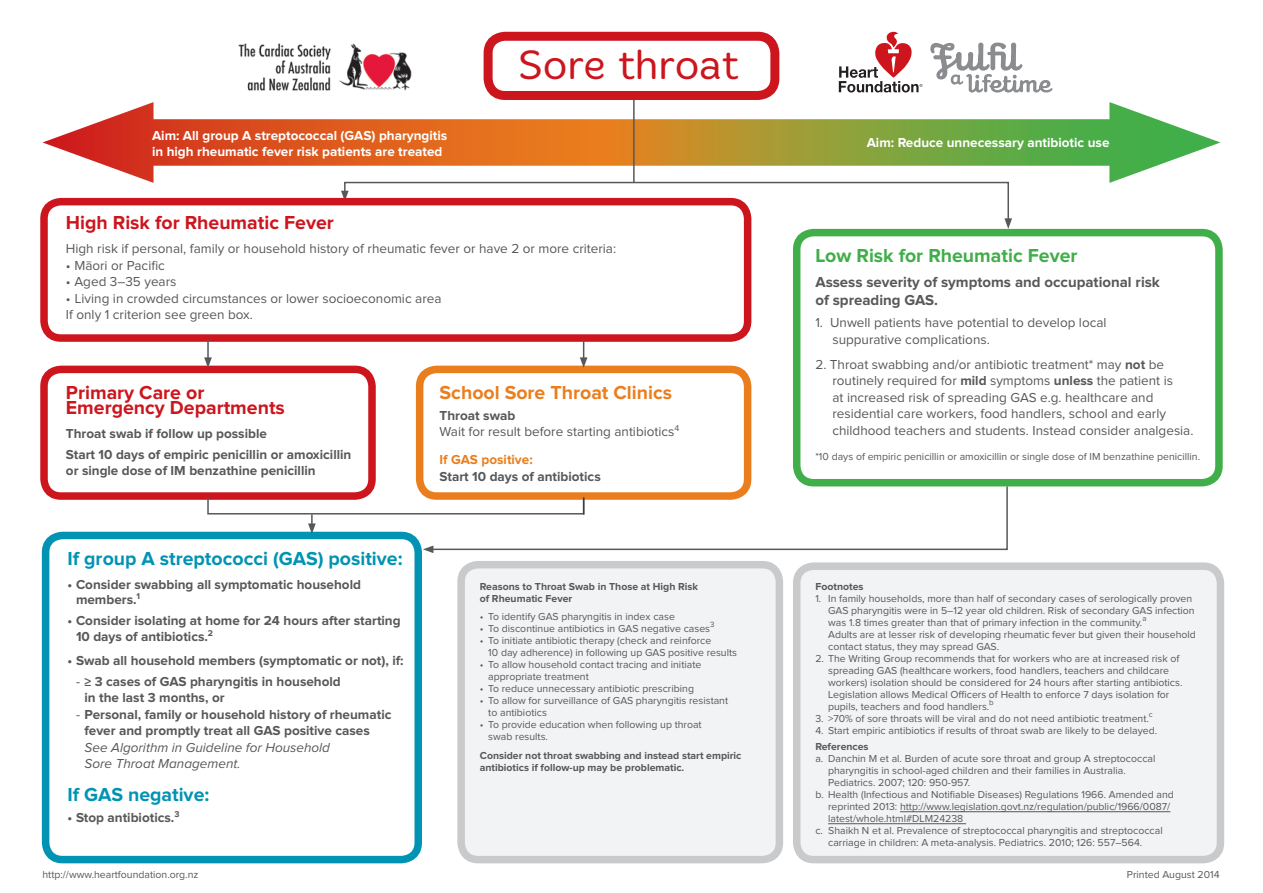
<style>
.page{position:relative;width:1263px;height:893px;background:#fff}
.page>*{position:absolute;margin:0;border:0;box-sizing:border-box;transform-origin:0 0}
.t1{font:300 42px "Merge";color:#cd151d}
.t2{font:700 19.5px/15px "Proxima Nova";color:#cd151d}
.t3{font:700 19.5px "Proxima Nova";color:#0093b4}
.t4{font:700 19.5px "Proxima Nova";color:#40ae49}
.t5{font:700 19.5px "Proxima Nova";color:#ea7e1d}
.t6{font:700 15px/18px "Proxima Nova";color:#57585a}
.t7{font:13.5px/16.5px "Proxima Nova";color:#57585a}
.t8{font:700 13.5px/16.5px "Proxima Nova";color:#57585a}
.t9{font:700 13.5px/16.5px "Proxima Nova";color:#fff}
.t10{font:italic 13.5px/16.5px "Proxima Nova";color:#57585a}
.t11{font:700 13.5px "Proxima Nova";color:#ea7e1d}
.t12{font:10.5px/12px "Proxima Nova";color:#57585a}
.t13{font:700 10.5px/12px "Proxima Nova";color:#57585a}
.s1{font-weight:400}
.s2{font-weight:700}
</style>
<div class="page">
<img style="left:238px;top:43px;width:174px;height:48px">
<svg style="left:154px;top:119px;width:955px;height:47px;background:#b6812d"></svg>
<svg style="left:43px;top:102px;width:111px;height:81px"></svg>
<svg style="left:1109px;top:102px;width:111px;height:81px"></svg>
<svg style="left:341px;top:181px;width:671px;height:48px"></svg>
<hr style="left:633px;top:100px;width:2px;height:83px;background:#57585a">
<div style="left:484px;top:32px;width:295px;height:68px;border:9px solid #cd151d;border-radius:17px"></div>
<div style="left:44px;top:202px;width:704px;height:136px;background:#fff;border-radius:17px"></div>
<div style="left:40px;top:198px;width:711px;height:144px;border:8px solid #cd151d;border-radius:17px"></div>
<div style="left:42px;top:532px;width:380px;height:331px;border:8px solid #0093b4;border-radius:17px"></div>
<div style="left:40px;top:366px;width:336px;height:134px;border:8px solid #cd151d;border-radius:17px"></div>
<div style="left:416px;top:366px;width:335px;height:134px;border:8px solid #ea7e1d;border-radius:17px"></div>
<div style="left:793px;top:229px;width:430px;height:257px;border:8px solid #40ae49;border-radius:17px"></div>
<div style="left:461px;top:565px;width:318px;height:295px;background:#f2f3f4;border-radius:17px"></div>
<div style="left:457px;top:561px;width:326px;height:302px;border:8px solid #939598;border-radius:17px"></div>
<div style="left:797px;top:566px;width:423px;height:294px;background:#f2f3f4;border-radius:17px"></div>
<div style="left:793px;top:562px;width:431px;height:301px;border:8px solid #939598;border-radius:17px"></div>
<hr style="left:207px;top:340px;width:2px;height:20px;background:#57585a">
<svg style="left:204px;top:357px;width:8px;height:11px"></svg>
<svg style="left:580px;top:340px;width:7px;height:28px"></svg>
<hr style="left:900px;top:811px;width:270px;height:1px;background:#57585a">
<hr style="left:828px;top:823px;width:138px;height:1px;background:#57585a">
<div style="left:207px;top:497px;width:377px;height:17px;border:2px solid #57585a"></div>
<svg style="left:308px;top:514px;width:8px;height:20px"></svg>
<svg style="left:839px;top:32px;width:83px;height:60px"></svg>
<svg style="left:930px;top:43px;width:122px;height:50px"></svg>
<svg style="left:423px;top:485px;width:585px;height:68px"></svg>
<h1 class="t1" style="left:518px;top:41px;width:222px">Sore throat</h1>
<p class="t9" style="left:152px;top:127px;width:297px">Aim: All group A streptococcal (GAS) pharyngitis in high rheumatic fever risk patients are treated</p>
<p class="t9" style="left:867px;top:135px;width:244px">Aim: Reduce unnecessary antibiotic use</p>
<h2 class="t2" style="left:66px;top:216px;width:269px">High Risk for Rheumatic Fever</h2>
<p class="t7" style="left:66px;top:241px;width:552px">High risk if personal, family or household history of rheumatic fever or have 2 or more criteria:</p>
<p class="t7" style="left:66px;top:257px;width:101px">• Māori or Pacific</p>
<p class="t7" style="left:66px;top:274px;width:112px">• Aged 3–35 years</p>
<p class="t7" style="left:66px;top:290px;width:377px">• Living in crowded circumstances or lower socioeconomic area<br>If only 1 criterion see green box.</p>
<h2 class="t2" style="left:66px;top:386px;width:220px">Primary Care or<br>Emergency Departments</h2>
<p class="t8" style="left:66px;top:424px;width:287px;line-height:20.7px">Throat swab if follow up possible<br>Start 10 days of empiric penicillin or amoxicillin</p>
<p class="t8" style="left:66px;top:463px;width:251px">or single dose of IM benzathine penicillin</p>
<h2 class="t3" style="left:68px;top:549px;width:336px">If group A streptococci (GAS) positive:</h2>
<p class="t8" style="left:76px;top:577px;width:286px;line-height:15px;text-indent:-9px">• Consider swabbing all symptomatic household members.<sup>1</sup></p>
<p class="t8" style="left:76px;top:612px;width:326px;text-indent:-9px">• Consider isolating at home for 24 hours after starting<br>10 days of antibiotics.<sup>2</sup></p>
<p class="t8" style="left:68px;top:653px;width:338px">• Swab all household members (symptomatic or not), if:</p>
<p class="t8" style="left:85px;top:674px;width:258px;text-indent:-9px"><span class="s1">-</span> ≥ 3 cases of GAS pharyngitis in household in the last 3 months, or</p>
<p class="t8" style="left:85px;top:707px;width:308px;text-indent:-9px"><span class="s1">-</span> Personal, family or household history of rheumatic fever and promptly treat all GAS positive cases</p>
<p class="t10" style="left:85px;top:740px;width:247px">See Algorithm in Guideline for Household<br>Sore Throat Management.</p>
<h2 class="t3" style="left:68px;top:786px;width:143px">If GAS negative:</h2>
<p class="t8" style="left:68px;top:810px;width:114px">• Stop antibiotics.<sup>3</sup></p>
<h2 class="t5" style="left:440px;top:384px;width:234px">School Sore Throat Clinics</h2>
<p class="t7" style="left:440px;top:408px;width:241px"><span class="s2">Throat swab<br></span>Wait for result before starting antibiotics<sup>4</sup></p>
<p class="t11" style="left:440px;top:454px;width:95px">If GAS positive:</p>
<p class="t8" style="left:440px;top:469px;width:163px">Start 10 days of antibiotics</p>
<p class="t13" style="left:480px;top:581px;width:220px">Reasons to Throat Swab in Those at High Risk of Rheumatic Fever</p>
<p class="t12" style="left:480px;top:611px;width:197px">• To identify GAS pharyngitis in index case</p>
<p class="t12" style="left:480px;top:623px;width:236px">• To discontinue antibiotics in GAS negative cases<sup>3</sup></p>
<p class="t12" style="left:488px;top:635px;width:250px;text-indent:-9px">• To initiate antibiotic therapy (check and reinforce<br>10 day adherence) in following up GAS positive results</p>
<p class="t12" style="left:488px;top:659px;width:214px;text-indent:-9px">• To allow household contact tracing and initiate appropriate treatment</p>
<p class="t12" style="left:480px;top:683px;width:216px">• To reduce unnecessary antibiotic prescribing</p>
<p class="t12" style="left:488px;top:695px;width:241px;text-indent:-9px">• To allow for surveillance of GAS pharyngitis resistant to antibiotics</p>
<p class="t12" style="left:488px;top:719px;width:215px;text-indent:-9px">• To provide education when following up throat swab results.</p>
<p class="t13" style="left:480px;top:750px;width:263px">Consider not throat swabbing and instead start empiric antibiotics if follow-up may be problematic.</p>
<h2 class="t4" style="left:815px;top:247px;width:264px">Low Risk for Rheumatic Fever</h2>
<h3 class="t6" style="left:815px;top:273px;width:346px">Assess severity of symptoms and occupational risk of spreading GAS.</h3>
<p class="t7" style="left:832px;top:315px;width:276px;text-indent:-17px">1. Unwell patients have potential to develop local suppurative complications.</p>
<p class="t7" style="left:832px;top:357px;width:363px;text-indent:-17px">2. Throat swabbing and/or antibiotic treatment* may <span class="s2">not</span> be routinely required for <span class="s2">mild</span> symptoms <span class="s2">unless</span> the patient is<br>at increased risk of spreading GAS e.g. healthcare and residential care workers, food handlers, school and early childhood teachers and students. Instead consider analgesia.</p>
<p class="t12" style="left:815px;top:451px;width:386px">*10 days of empiric penicillin or amoxicillin or single dose of IM benzathine penicillin.</p>
<p class="t13" style="left:815px;top:581px;width:50px">Footnotes</p>
<p class="t12" style="left:828px;top:593px;width:369px;text-indent:-13px">1. In family households, more than half of secondary cases of serologically proven GAS pharyngitis were in 5–12 year old children. Risk of secondary GAS infection was 1.8 times greater than that of primary infection in the community.<sup>a<br></sup>Adults are at lesser risk of developing rheumatic fever but given their household contact status, they may spread GAS.</p>
<p class="t12" style="left:828px;top:653px;width:356px;text-indent:-13px">2. The Writing Group recommends that for workers who are at increased risk of spreading GAS (healthcare workers, food handlers, teachers and childcare workers) isolation should be considered for 24 hours after starting antibiotics.<br>Legislation allows Medical Officers of Health to enforce 7 days isolation for pupils, teachers and food handlers.<sup>b</sup></p>
<p class="t12" style="left:815px;top:713px;width:339px">3. &gt;70% of sore throats will be viral and do not need antibiotic treatment.<sup>c</sup></p>
<p class="t12" style="left:815px;top:725px;width:343px">4. Start empiric antibiotics if results of throat swab are likely to be delayed.</p>
<p class="t13" style="left:815px;top:741px;width:55px">References</p>
<p class="t12" style="left:815px;top:753px;width:342px">a. Danchin M et al. Burden of acute sore throat and group A streptococcal</p>
<p class="t12" style="left:828px;top:765px;width:299px">pharyngitis in school-aged children and their families in Australia.</p>
<p class="t12" style="left:828px;top:777px;width:144px">Pediatrics. 2007; 120: 950-957.</p>
<p class="t12" style="left:815px;top:789px;width:360px">b. Health (Infectious and Notifiable Diseases) Regulations 1966. Amended and</p>
<p class="t12" style="left:828px;top:801px;width:344px">reprinted 2013: http://www.legislation.govt.nz/regulation/public/1966/0087/</p>
<p class="t12" style="left:828px;top:813px;width:137px">latest/whole.html#DLM24238</p>
<p class="t12" style="left:815px;top:825px;width:349px">c. Shaikh N et al. Prevalence of streptococcal pharyngitis and streptococcal</p>
<p class="t12" style="left:828px;top:837px;width:316px">carriage in children: A meta-analysis. Pediatrics. 2010; 126: 557–564.</p>
<p class="t12" style="left:43px;top:869px;width:157px">http://www.heartfoundation.org.nz</p>
<p class="t12" style="left:1127px;top:869px;width:94px">Printed August 2014</p>
</div>
